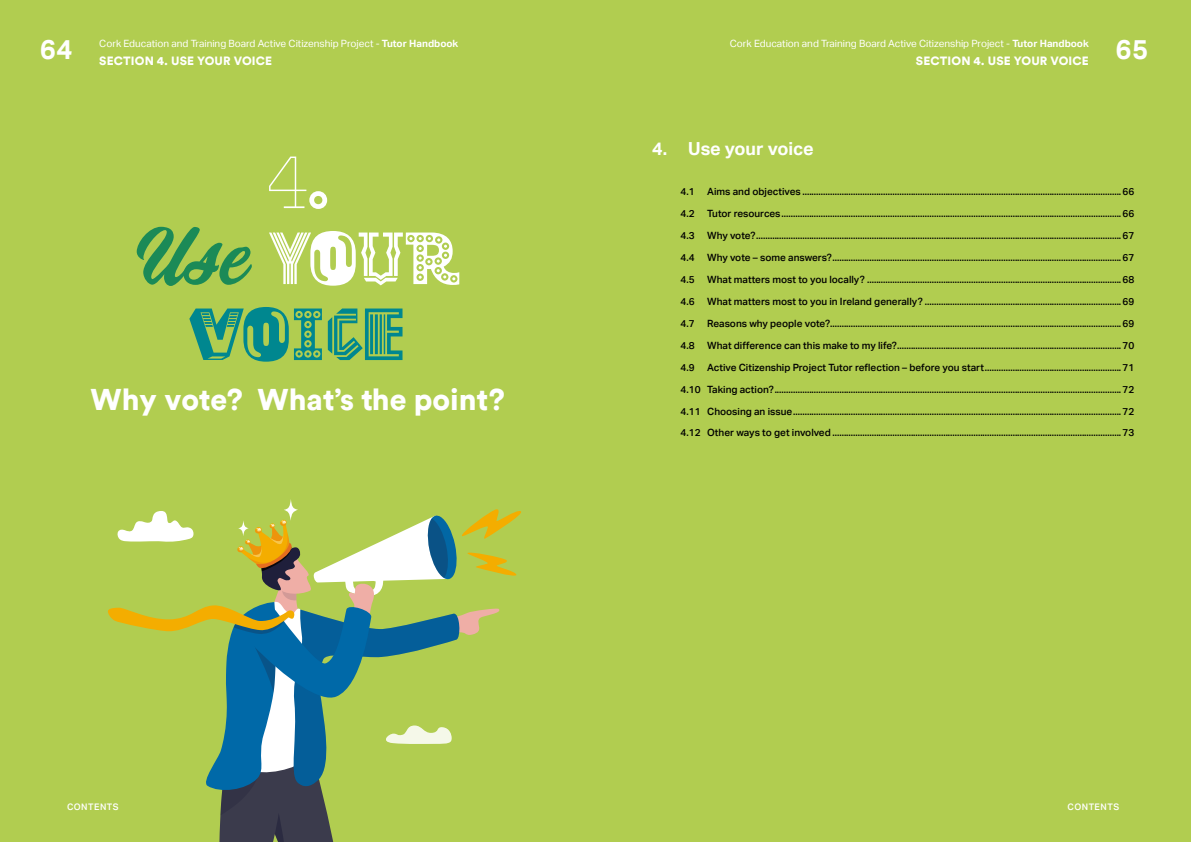
<style>
.page{position:relative;width:1191px;height:842px;background:#fff}
.page>*{position:absolute;margin:0;border:0;box-sizing:border-box;transform-origin:0 0}
.t1{font:73.6px/76px "Frequencies Frittomisto";color:#fff;text-align:center}
.t2{font:900 30px "Circular Pro TT";color:#fff}
.t3{font:700 27.4px "Aktiv Grotesk";color:#fff}
.t4{font:700 18px "Aktiv Grotesk";color:#fff}
.t5{font:900 12px "Circular Pro TT";letter-spacing:.01em;color:#fff}
.t6{font:500 10px/21.9px "Aktiv Grotesk";color:#000;text-align:justify}
.t7{font:10px "Aktiv Grotesk";color:#fff}
.t8{font:500 9px "Aktiv Grotesk";letter-spacing:.05em;color:#fff}
.s1{font-weight:700}
.s2{font-family:"Corner Store JF";color:#1b8a57}
.s3{color:#00878f}
</style>
<div class="page">
<div style="left:0;top:0;width:595px;height:842px;background:#b1cd50"></div>
<div style="left:595px;top:0;width:596px;height:842px;background:#b1cd50"></div>
<svg style="left:108px;top:509px;width:413px;height:333px"></svg>
<svg style="left:284px;top:499px;width:14px;height:22px"></svg>
<svg style="left:238px;top:520px;width:11px;height:16px"></svg>
<p class="t7" style="left:99px;top:38px;width:361px">Cork Education and Training Board Active Citizenship Project - <span class="s1">Tutor Handbook</span></p>
<p class="t5" style="left:99px;top:52px;width:174px">SECTION 4. USE YOUR VOICE</p>
<p class="t7" style="left:729px;top:38px;width:361px">Cork Education and Training Board Active Citizenship Project - <span class="s1">Tutor Handbook</span></p>
<p class="t5" style="left:916px;top:52px;width:174px">SECTION 4. USE YOUR VOICE</p>
<h3 class="t3" style="left:40px;top:33px;width:34px">64</h3>
<h3 class="t3" style="left:1115px;top:33px;width:34px">65</h3>
<h1 class="t1" style="left:136px;top:138px;width:324px">4.<br><span class="s2">Use</span> YOUR<br><span class="s3">VOICE</span></h1>
<h2 class="t2" style="left:91px;top:379px;width:416px">Why vote? What’s the point?</h2>
<h3 class="t4" style="left:652px;top:138px;width:163px">4. Use your voice</h3>
<p class="t6" style="left:680px;top:181px;width:16px">4.1</p>
<p class="t6" style="left:707px;top:181px;width:428px">Aims and objectives ..........................................................................................................................................66</p>
<p class="t6" style="left:680px;top:203px;width:16px">4.2</p>
<p class="t6" style="left:707px;top:203px;width:428px">Tutor resources...................................................................................................................................................66</p>
<p class="t6" style="left:680px;top:225px;width:16px">4.3</p>
<p class="t6" style="left:707px;top:225px;width:428px">Why vote?..............................................................................................................................................................67</p>
<p class="t6" style="left:680px;top:247px;width:16px">4.4</p>
<p class="t6" style="left:707px;top:247px;width:428px">Why vote – some answers?.............................................................................................................................67</p>
<p class="t6" style="left:680px;top:268px;width:16px">4.5</p>
<p class="t6" style="left:680px;top:268px;width:455px;text-indent:27px">What matters most to you locally? ..............................................................................................................68<br>4.6 What matters most to you in Ireland generally? .....................................................................................69<br>4.7</p>
<p class="t6" style="left:707px;top:312px;width:428px">Reasons why people vote?..............................................................................................................................69</p>
<p class="t6" style="left:680px;top:334px;width:16px">4.8</p>
<p class="t6" style="left:707px;top:334px;width:428px">What difference can this make to my life?.................................................................................................70</p>
<p class="t6" style="left:680px;top:356px;width:16px">4.9</p>
<p class="t6" style="left:680px;top:356px;width:455px;text-indent:27px">Active Citizenship Project Tutor reflection – before you start...........................................................71<br>4.10 Taking action?......................................................................................................................................................72<br>4.11 Choosing an issue..............................................................................................................................................72<br>4.12 Other ways to get involved .............................................................................................................................73</p>
<p class="t8" style="left:67px;top:801px;width:53px">CONTENTS</p>
<p class="t8" style="left:1067px;top:801px;width:53px">CONTENTS</p>
</div>
